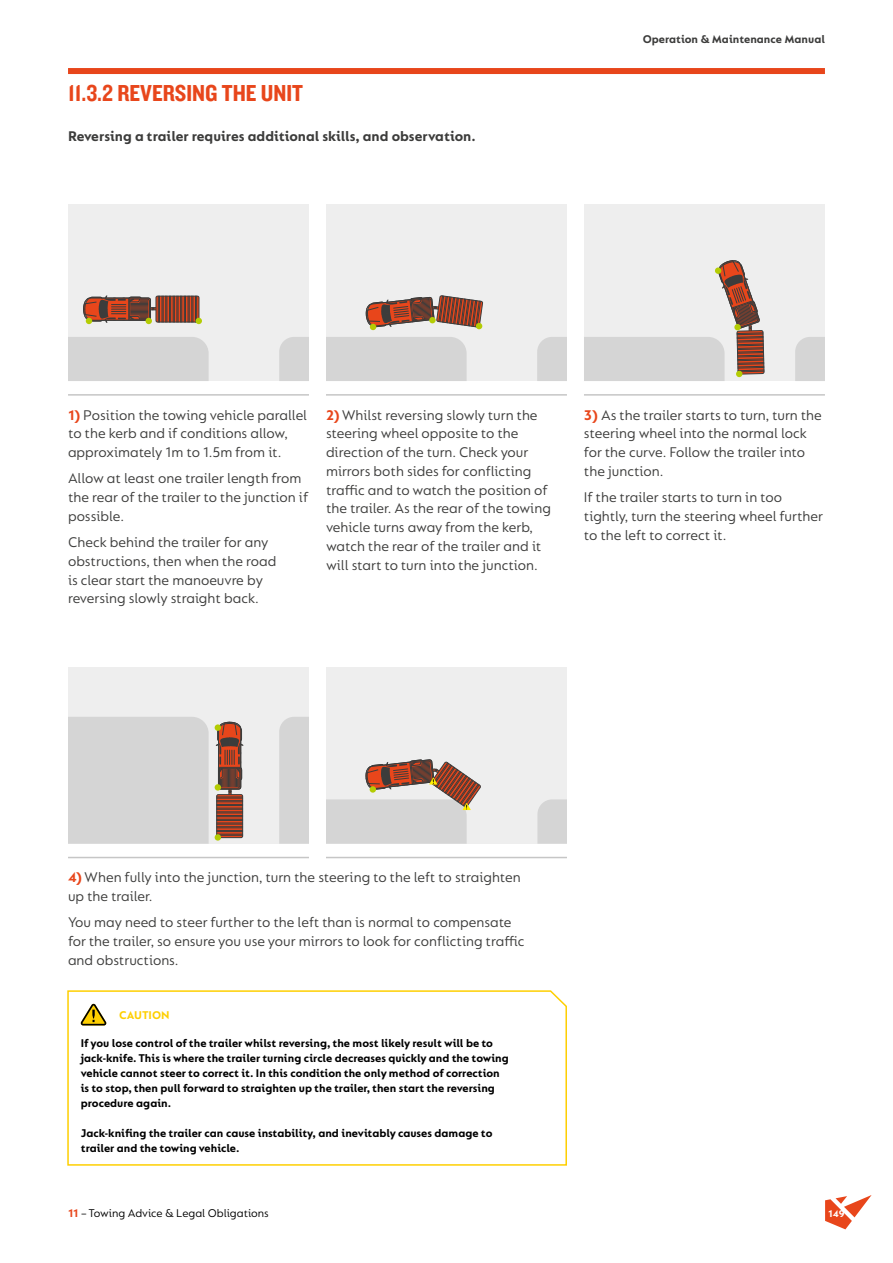
<style>
.page{position:relative;width:893px;height:1263px;background:#fff}
.page>*{position:absolute;margin:0;border:0;box-sizing:border-box;transform-origin:0 0}
.t1{font:24px "Knockout HTF50 Welterweight";color:#e8461b}
.t2{font:15px/18.8px "FS Lucas";color:#3c3c3b}
.t3{font:700 15px "FS Lucas";color:#3c3c3b}
.t4{font:700 12px/15px "FS Lucas";color:#000}
.t5{font:12px "FS Lucas";color:#000}
.t6{font:700 12px "FS Lucas";color:#3c3c3b}
.t7{font:700 12px "FS Lucas";color:#fecf00}
.t8{font:700 10.5px "FS Lucas";color:#fff}
.s1{font-weight:700;color:#e8461b}
</style>
<div class="page">
<div style="left:68px;top:205px;width:241px;height:176px;background:#eee"></div>
<div style="left:68px;top:337px;width:141px;height:44px;background:#d5d5d5"></div>
<svg style="left:279px;top:337px;width:30px;height:44px"></svg>
<svg style="left:83px;top:295px;width:119px;height:29px;background:#99614c"></svg>
<div style="left:326px;top:205px;width:241px;height:176px;background:#eee"></div>
<div style="left:326px;top:337px;width:141px;height:44px;background:#d5d5d5"></div>
<svg style="left:537px;top:337px;width:30px;height:44px"></svg>
<svg style="left:365px;top:296px;width:118px;height:34px"></svg>
<div style="left:584px;top:205px;width:241px;height:176px;background:#eee"></div>
<svg style="left:795px;top:337px;width:30px;height:44px"></svg>
<svg style="left:584px;top:260px;width:180px;height:121px"></svg>
<div style="left:68px;top:667px;width:241px;height:177px;background:#eee"></div>
<div style="left:217px;top:794px;width:26px;height:44px;border:1px solid #3c3c3b;border-radius:2px"></div>
<div style="left:68px;top:717px;width:141px;height:127px;background:#d5d5d5"></div>
<div style="left:279px;top:717px;width:30px;height:127px;background:#d5d5d5"></div>
<svg style="left:215px;top:722px;width:29px;height:114px;background:#985e4a"></svg>
<div style="left:215px;top:834px;width:6px;height:7px;background:#b4cc04;border-radius:50%"></div>
<div style="left:326px;top:667px;width:241px;height:177px;background:#eee"></div>
<svg style="left:537px;top:799px;width:30px;height:45px"></svg>
<svg style="left:326px;top:759px;width:155px;height:85px"></svg>
<div style="left:68px;top:68px;width:757px;height:6px;background:#e8461b"></div>
<hr style="left:68px;top:394px;width:241px;height:2px;background:#c6c6c6">
<hr style="left:326px;top:394px;width:241px;height:2px;background:#c6c6c6">
<hr style="left:584px;top:394px;width:241px;height:2px;background:#c6c6c6">
<hr style="left:326px;top:857px;width:241px;height:1px;background:#c6c6c6">
<hr style="left:68px;top:857px;width:241px;height:1px;background:#c6c6c6">
<svg style="left:67px;top:990px;width:500px;height:176px"></svg>
<svg style="left:81px;top:1004px;width:25px;height:21px"></svg>
<svg style="left:825px;top:1195px;width:47px;height:34px"></svg>
<h1 class="t1" style="left:68px;top:81px;width:237px">11.3.2 REVERSING THE UNIT</h1>
<p class="t3" style="left:68px;top:127px;width:409px">Reversing a trailer requires additional skills, and observation.</p>
<p class="t6" style="left:643px;top:32px;width:184px">Operation &amp; Maintenance Manual</p>
<p class="t2" style="left:68px;top:405px;width:241px"><span class="s1">1)</span> Position the towing vehicle parallel to the kerb and if conditions allow, approximately 1m to 1.5m from it.</p>
<p class="t2" style="left:68px;top:469px;width:242px">Allow at least one trailer length from the rear of the trailer to the junction if possible.</p>
<p class="t2" style="left:68px;top:533px;width:210px">Check behind the trailer for any obstructions, then when the road is clear start the manoeuvre by reversing slowly straight back.</p>
<p class="t2" style="left:326px;top:405px;width:226px"><span class="s1">2)</span> Whilst reversing slowly turn the steering wheel opposite to the direction of the turn. Check your mirrors both sides for conflicting traffic and to watch the position of the trailer. As the rear of the towing vehicle turns away from the kerb, watch the rear of the trailer and it will start to turn into the junction.</p>
<p class="t2" style="left:584px;top:405px;width:239px"><span class="s1">3)</span> As the trailer starts to turn, turn the steering wheel into the normal lock for the curve. Follow the trailer into the junction.</p>
<p class="t2" style="left:584px;top:488px;width:241px">If the trailer starts to turn in too tightly, turn the steering wheel further to the left to correct it.</p>
<p class="t2" style="left:68px;top:868px;width:454px"><span class="s1">4)</span> When fully into the junction, turn the steering to the left to straighten up the trailer.</p>
<p class="t2" style="left:68px;top:913px;width:458px">You may need to steer further to the left than is normal to compensate for the trailer, so ensure you use your mirrors to look for conflicting traffic and obstructions.</p>
<p class="t7" style="left:119px;top:1008px;width:52px">CAUTION</p>
<p class="t4" style="left:81px;top:1035px;width:429px">If you lose control of the trailer whilst reversing, the most likely result will be to jack-knife. This is where the trailer turning circle decreases quickly and the towing vehicle cannot steer to correct it. In this condition the only method of correction is to stop, then pull forward to straighten up the trailer, then start the reversing procedure again.</p>
<p class="t4" style="left:81px;top:1125px;width:413px">Jack-knifing the trailer can cause instability, and inevitably causes damage to trailer and the towing vehicle.</p>
<p class="t5" style="left:68px;top:1206px;width:202px"><span class="s1">11</span> – Towing Advice &amp; Legal Obligations</p>
<p class="t8" style="left:828px;top:1207px;width:18px">149</p>
</div>
